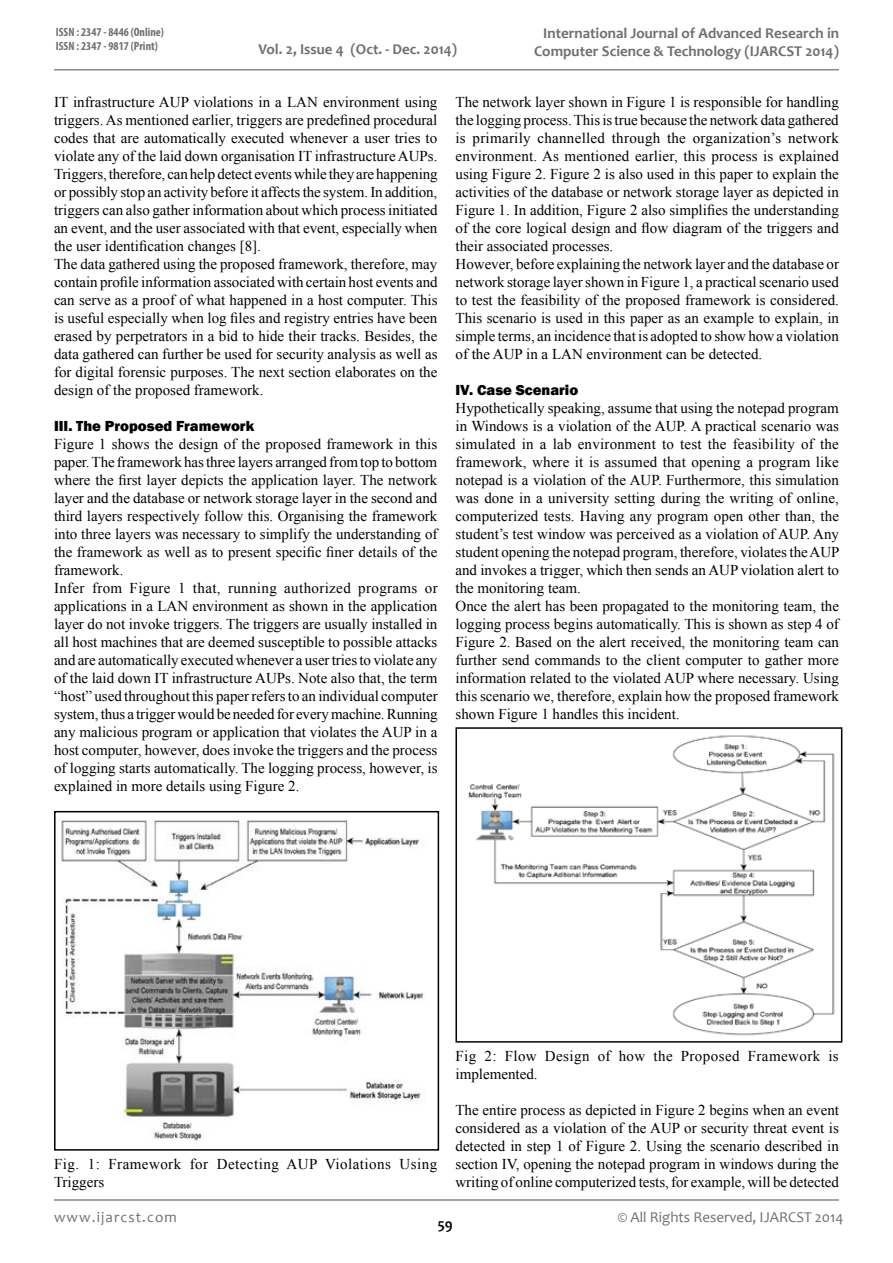
<style>
.page{position:relative;width:893px;height:1263px;background:#fff}
.page>*{position:absolute;margin:0;border:0;box-sizing:border-box;transform-origin:0 0}
.t1{font:15px/18px "Times New Roman";color:#000}
.t2{font:15px/18px "Times New Roman";letter-spacing:.03em;color:#000}
.t3{font:700 15px/18px "Candara";color:#6d6f71;text-align:right}
.t4{font:800 15px "Franklin Gothic";color:#000}
.t5{font:15px "Candara";color:#6d6f71}
.t6{font:15px "Candara";letter-spacing:.075em;color:#6d6f71}
.t7{font:700 15px "Candara";color:#000}
.t8{font:700 condensed 12px/14.4px "Myriad Pro";color:#6d6f71}
</style>
<div class="page">
<hr style="left:54px;top:69px;width:785px;height:2px;background:#86888b">
<hr style="left:54px;top:1199px;width:785px;height:2px;background:#86888b">
<img style="left:61px;top:820px;width:365px;height:321px">
<div style="left:54px;top:811px;width:385px;height:340px;border:2px solid #000"></div>
<img style="left:468px;top:735px;width:367px;height:301px">
<div style="left:455px;top:727px;width:387px;height:316px;border:2px solid #000"></div>
<p class="t3" style="left:534px;top:24px;width:306px">International Journal of Advanced Research in<br>Computer Science &amp; Technology (IJARCST 2014)</p>
<p class="t8" style="left:56px;top:25px;width:110px">ISSN : 2347 - 8446 (Online)<br>ISSN : 2347 - 9817 (Print)</p>
<p class="t3" style="left:258px;top:40px;width:200px">Vol. 2, Issue 4 (Oct. - Dec. 2014)</p>
<p class="t1" style="left:54px;top:92px;width:385px">IT infrastructure AUP violations in a LAN environment using triggers. As mentioned earlier, triggers are predefined procedural codes that are automatically executed whenever a user tries to violate any of the laid down organisation IT infrastructure AUPs.<br>Triggers, therefore, can help detect events while they are happening or possibly stop an activity before it affects the system. In addition, triggers can also gather information about which process initiated an event, and the user associated with that event, especially when the user identification changes [8].<br>The data gathered using the proposed framework, therefore, may contain profile information associated with certain host events and can serve as a proof of what happened in a host computer. This is useful especially when log files and registry entries have been erased by perpetrators in a bid to hide their tracks. Besides, the data gathered can further be used for security analysis as well as for digital forensic purposes. The next section elaborates on the design of the proposed framework.</p>
<p class="t4" style="left:54px;top:416px;width:202px">III. The Proposed Framework</p>
<p class="t1" style="left:54px;top:434px;width:385px">Figure 1 shows the design of the proposed framework in this paper. The framework has three layers arranged from top to bottom where the first layer depicts the application layer. The network layer and the database or network storage layer in the second and third layers respectively follow this. Organising the framework into three layers was necessary to simplify the understanding of the framework as well as to present specific finer details of the framework.<br>Infer from Figure 1 that, running authorized programs or applications in a LAN environment as shown in the application layer do not invoke triggers. The triggers are usually installed in all host machines that are deemed susceptible to possible attacks and are automatically executed whenever a user tries to violate any of the laid down IT infrastructure AUPs. Note also that, the term “host” used throughout this paper refers to an individual computer system, thus a trigger would be needed for every machine. Running any malicious program or application that violates the AUP in a host computer, however, does invoke the triggers and the process of logging starts automatically. The logging process, however, is explained in more details using Figure 2.</p>
<p class="t1" style="left:455px;top:92px;width:385px">The network layer shown in Figure 1 is responsible for handling the logging process. This is true because the network data gathered is primarily channelled through the organization’s network environment. As mentioned earlier, this process is explained using Figure 2. Figure 2 is also used in this paper to explain the activities of the database or network storage layer as depicted in Figure 1. In addition, Figure 2 also simplifies the understanding of the core logical design and flow diagram of the triggers and their associated processes.<br>However, before explaining the network layer and the database or network storage layer shown in Figure 1, a practical scenario used to test the feasibility of the proposed framework is considered.<br>This scenario is used in this paper as an example to explain, in simple terms, an incidence that is adopted to show how a violation of the AUP in a LAN environment can be detected.</p>
<p class="t4" style="left:455px;top:380px;width:124px">IV. Case Scenario</p>
<p class="t1" style="left:455px;top:398px;width:386px">Hypothetically speaking, assume that using the notepad program in Windows is a violation of the AUP. A practical scenario was simulated in a lab environment to test the feasibility of the framework, where it is assumed that opening a program like notepad is a violation of the AUP. Furthermore, this simulation was done in a university setting during the writing of online, computerized tests. Having any program open other than, the student’s test window was perceived as a violation of AUP. Any student opening the notepad program, therefore, violates the AUP and invokes a trigger, which then sends an AUP violation alert to the monitoring team.<br>Once the alert has been propagated to the monitoring team, the logging process begins automatically. This is shown as step 4 of Figure 2. Based on the alert received, the monitoring team can further send commands to the client computer to gather more information related to the violated AUP where necessary. Using this scenario we, therefore, explain how the proposed framework shown Figure 1 handles this incident.</p>
<p class="t2" style="left:54px;top:1154px;width:385px">Fig. 1: Framework for Detecting AUP Violations Using<br>Triggers</p>
<p class="t2" style="left:455px;top:1046px;width:385px">Fig 2: Flow Design of how the Proposed Framework is implemented.</p>
<p class="t1" style="left:455px;top:1100px;width:385px;text-align:justify">The entire process as depicted in Figure 2 begins when an event considered as a violation of the AUP or security threat event is detected in step 1 of Figure 2. Using the scenario described in section IV, opening the notepad program in windows during the writing of online computerized tests, for example, will be detected</p>
<p class="t6" style="left:54px;top:1207px;width:124px">www.ijarcst.com</p>
<p class="t7" style="left:438px;top:1214px;width:17px">59</p>
<p class="t5" style="left:618px;top:1207px;width:227px">© All Rights Reserved, IJARCST 2014</p>
</div>
